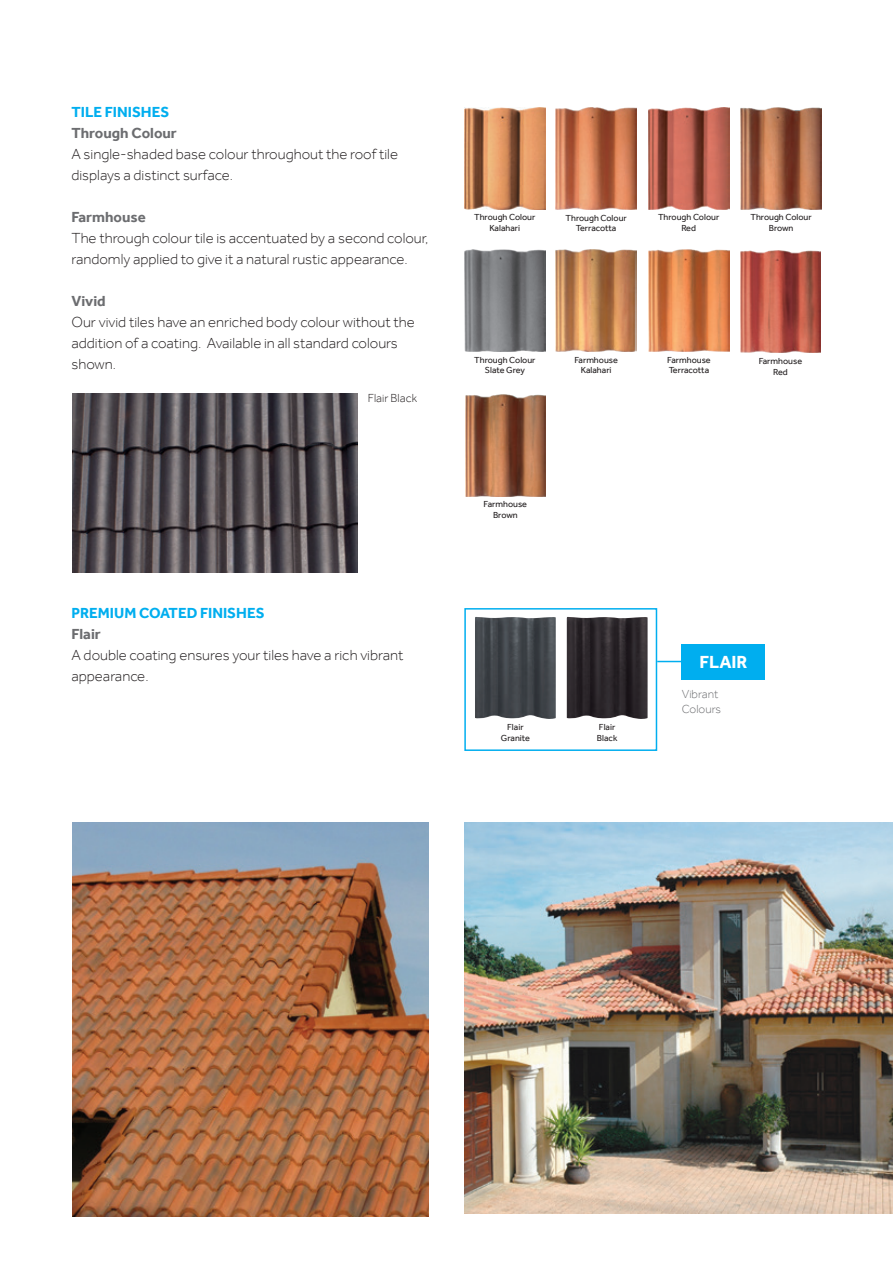
<style>
.page{position:relative;width:893px;height:1263px;background:#fff}
.page>*{position:absolute;margin:0;border:0;box-sizing:border-box;transform-origin:0 0}
.t1{font:700 18px "Effra";color:#fff}
.t2{font:300 15px/21px "Effra";color:#231f20}
.Paragraph_Heading{font:700 15px "Effra";color:#00aeef}
.t3{font:700 15px "Effra";color:#6c6d70}
.t4{font:300 12px "Effra";color:#6c6d70}
.t5{font:300 12px "Effra";color:#231f20}
.t6{font:9px "Effra";color:#231f20}
</style>
<div class="page">
<img style="left:72px;top:393px;width:285px;height:179px">
<img style="left:464px;top:823px;width:429px;height:391px">
<img style="left:741px;top:107px;width:80px;height:102px">
<img style="left:556px;top:107px;width:81px;height:102px">
<img style="left:649px;top:107px;width:80px;height:102px">
<img style="left:465px;top:250px;width:81px;height:102px">
<img style="left:464px;top:107px;width:81px;height:102px">
<img style="left:465px;top:394px;width:81px;height:102px">
<img style="left:556px;top:250px;width:81px;height:101px">
<img style="left:740px;top:251px;width:81px;height:101px">
<img style="left:649px;top:250px;width:80px;height:101px">
<img style="left:475px;top:617px;width:81px;height:102px">
<img style="left:567px;top:617px;width:81px;height:102px">
<div style="left:464px;top:608px;width:193px;height:143px;border:2px solid #00aeef"></div>
<svg style="left:657px;top:661px;width:25px;height:1px"></svg>
<div style="left:682px;top:644px;width:83px;height:35px;background:#00aeef"></div>
<img style="left:72px;top:823px;width:357px;height:393px">
<p class="Paragraph_Heading" style="left:71px;top:103px;width:99px">TILE FINISHES</p>
<p class="t3" style="left:71px;top:124px;width:107px">Through Colour</p>
<p class="t2" style="left:71px;top:144px;width:328px">A single-shaded base colour throughout the roof tile displays a distinct surface.</p>
<p class="t3" style="left:71px;top:208px;width:76px">Farmhouse</p>
<p class="t2" style="left:71px;top:228px;width:359px">The through colour tile is accentuated by a second colour, randomly applied to give it a natural rustic appearance.</p>
<p class="t3" style="left:71px;top:292px;width:36px">Vivid</p>
<p class="t2" style="left:71px;top:312px;width:345px">Our vivid tiles have an enriched body colour without the addition of a coating. Available in all standard colours shown.</p>
<p class="t5" style="left:368px;top:391px;width:51px">Flair Black</p>
<p class="Paragraph_Heading" style="left:71px;top:604px;width:195px">PREMIUM COATED FINISHES</p>
<p class="t3" style="left:71px;top:625px;width:31px">Flair</p>
<p class="t2" style="left:71px;top:645px;width:334px">A double coating ensures your tiles have a rich vibrant appearance.</p>
<p class="t6" style="left:474px;top:212px;width:63px">Through Colour</p>
<p class="t6" style="left:489px;top:223px;width:32px">Kalahari</p>
<p class="t6" style="left:566px;top:212px;width:63px">Through Colour</p>
<p class="t6" style="left:576px;top:223px;width:42px">Terracotta</p>
<p class="t6" style="left:658px;top:212px;width:63px">Through Colour</p>
<p class="t6" style="left:681px;top:223px;width:16px">Red</p>
<p class="t6" style="left:750px;top:212px;width:63px">Through Colour</p>
<p class="t6" style="left:769px;top:223px;width:26px">Brown</p>
<p class="t6" style="left:474px;top:355px;width:63px">Through Colour</p>
<p class="t6" style="left:485px;top:365px;width:41px">Slate Grey</p>
<p class="t6" style="left:574px;top:354px;width:45px">Farmhouse</p>
<p class="t6" style="left:581px;top:365px;width:32px">Kalahari</p>
<p class="t6" style="left:667px;top:354px;width:45px">Farmhouse</p>
<p class="t6" style="left:669px;top:365px;width:42px">Terracotta</p>
<p class="t6" style="left:759px;top:356px;width:45px">Farmhouse</p>
<p class="t6" style="left:773px;top:366px;width:16px">Red</p>
<p class="t6" style="left:484px;top:499px;width:45px">Farmhouse</p>
<p class="t6" style="left:493px;top:509px;width:26px">Brown</p>
<p class="t6" style="left:507px;top:722px;width:18px">Flair</p>
<p class="t6" style="left:501px;top:732px;width:31px">Granite</p>
<p class="t6" style="left:599px;top:722px;width:18px">Flair</p>
<p class="t6" style="left:597px;top:732px;width:22px">Black</p>
<p class="t1" style="left:699px;top:651px;width:50px">FLAIR</p>
<p class="t4" style="left:682px;top:687px;width:38px">Vibrant</p>
<p class="t4" style="left:682px;top:701px;width:41px">Colours</p>
</div>
